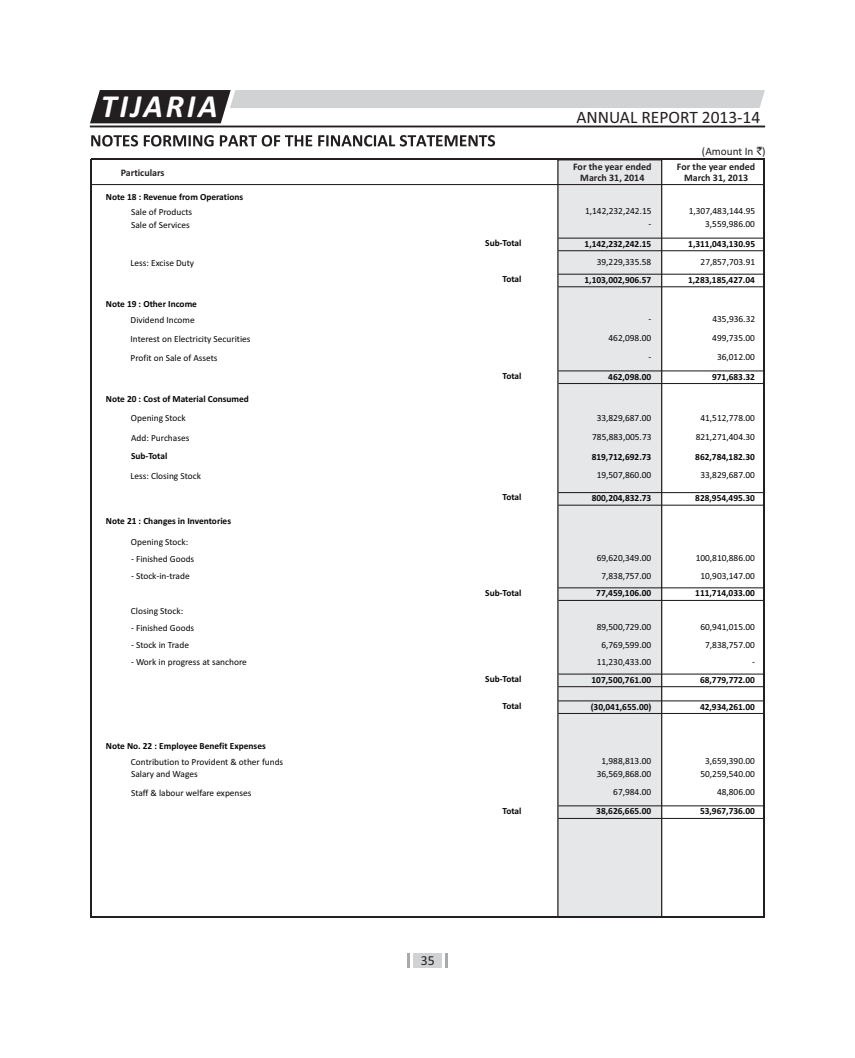
<style>
.page{position:relative;width:855px;height:1058px;background:#fff}
.page>*{position:absolute;margin:0;border:0;box-sizing:border-box;transform-origin:0 0}
.t1{font:italic 700 32.25px "Calibri";letter-spacing:.085em;color:#fff}
.t2{font:17.5px "Calibri";color:#231f20}
.t3{font:13.75px "Calibri";color:#231f20}
.t4{font:11.25px "Calibri";color:#231f20}
.t5{font:700 10px/10.9px "Calibri";color:#231f20;text-align:center}
.t6{font:9.38px/19.1px "Calibri";color:#040504}
.t7{font:700 9.38px "Calibri";color:#040504}
.s1{font-family:"Rupee Foradian"}
</style>
<div class="page">
<div style="left:557px;top:159px;width:105px;height:758px;background:#e6e7e9;border:1px solid #231f20"></div>
<hr style="left:91px;top:184px;width:674px;height:1px;background:#231f20">
<div style="left:413px;top:953px;width:29px;height:14px;background:#d1d2d4"></div>
<svg style="left:408px;top:953px;width:2px;height:14px"></svg>
<svg style="left:445px;top:953px;width:2px;height:14px"></svg>
<hr style="left:90px;top:126px;width:675px;height:1px;background:#231f20">
<hr style="left:90px;top:159px;width:1px;height:758px;background:#231f20">
<hr style="left:764px;top:160px;width:1px;height:757px;background:#231f20">
<hr style="left:91px;top:159px;width:674px;height:1px;background:#231f20">
<hr style="left:91px;top:916px;width:674px;height:1px;background:#231f20">
<svg style="left:91px;top:135px;width:404px;height:11px"></svg>
<hr style="left:558px;top:286px;width:207px;height:1px;background:#231f20">
<hr style="left:558px;top:274px;width:207px;height:1px;background:#231f20">
<svg style="left:90px;top:90px;width:675px;height:33px"></svg>
<hr style="left:558px;top:250px;width:207px;height:1px;background:#231f20">
<hr style="left:558px;top:238px;width:207px;height:1px;background:#231f20">
<hr style="left:558px;top:504px;width:207px;height:1px;background:#231f20">
<hr style="left:558px;top:492px;width:207px;height:1px;background:#231f20">
<hr style="left:558px;top:383px;width:207px;height:1px;background:#231f20">
<hr style="left:558px;top:370px;width:207px;height:1px;background:#231f20">
<hr style="left:558px;top:818px;width:207px;height:1px;background:#231f20">
<hr style="left:558px;top:805px;width:207px;height:1px;background:#231f20">
<hr style="left:558px;top:713px;width:207px;height:1px;background:#231f20">
<hr style="left:558px;top:700px;width:207px;height:1px;background:#231f20">
<hr style="left:558px;top:686px;width:207px;height:1px;background:#231f20">
<hr style="left:558px;top:673px;width:207px;height:1px;background:#231f20">
<hr style="left:558px;top:600px;width:207px;height:1px;background:#231f20">
<hr style="left:558px;top:587px;width:207px;height:1px;background:#231f20">
<h1 class="t1" style="left:101px;top:93px;width:118px">TIJARIA</h1>
<p class="t5" style="left:121px;top:168px;width:45px">Particulars</p>
<p class="t7" style="left:106px;top:193px;width:139px">Note 18 : Revenue from Operations</p>
<p class="t6" style="left:131px;top:206px;width:63px;line-height:12.8px">Sale of Products<br>Sale of Services</p>
<p class="t6" style="left:131px;top:254px;width:65px">Less: Excise Duty</p>
<p class="t7" style="left:106px;top:300px;width:93px">Note 19 : Other Income</p>
<p class="t6" style="left:131px;top:310px;width:121px">Dividend Income<br>Interest on Electricity Securities<br>Profit on Sale of Assets</p>
<p class="t7" style="left:106px;top:395px;width:145px">Note 20 : Cost of Material Consumed</p>
<p class="t6" style="left:131px;top:409px;width:60px">Opening Stock<br>Add: Purchases</p>
<p class="t7" style="left:131px;top:451px;width:38px">Sub-Total</p>
<p class="t6" style="left:131px;top:467px;width:72px">Less: Closing Stock</p>
<p class="t7" style="left:106px;top:516px;width:127px">Note 21 : Changes in Inventories</p>
<p class="t6" style="left:131px;top:533px;width:59px">Opening Stock:</p>
<p class="t6" style="left:131px;top:550px;width:65px">- Finished Goods</p>
<p class="t6" style="left:131px;top:567px;width:60px">- Stock-in-trade</p>
<p class="t6" style="left:131px;top:602px;width:54px">Closing Stock:</p>
<p class="t6" style="left:131px;top:619px;width:65px">- Finished Goods</p>
<p class="t6" style="left:131px;top:636px;width:59px">- Stock in Trade</p>
<p class="t6" style="left:131px;top:653px;width:117px">- Work in progress at sanchore</p>
<p class="t7" style="left:106px;top:742px;width:161px">Note No. 22 : Employee Benefit Expenses</p>
<p class="t6" style="left:131px;top:756px;width:154px;line-height:12.2px">Contribution to Provident &amp; other funds<br>Salary and Wages</p>
<p class="t6" style="left:131px;top:784px;width:122px">Staff &amp; labour welfare expenses</p>
<p class="t7" style="left:485px;top:239px;width:38px">Sub-Total</p>
<p class="t7" style="left:503px;top:275px;width:20px">Total</p>
<p class="t7" style="left:503px;top:372px;width:20px">Total</p>
<p class="t7" style="left:503px;top:493px;width:20px">Total</p>
<p class="t7" style="left:485px;top:588px;width:38px">Sub-Total</p>
<p class="t7" style="left:485px;top:674px;width:38px">Sub-Total</p>
<p class="t7" style="left:503px;top:701px;width:20px">Total</p>
<p class="t7" style="left:503px;top:806px;width:20px">Total</p>
<h2 class="t2" style="left:576px;top:110px;width:186px">ANNUAL REPORT 2013-14</h2>
<p class="t4" style="left:702px;top:147px;width:65px">(Amount In <span class="s1">`</span>)</p>
<p class="t5" style="left:573px;top:162px;width:80px">For the year ended<br>March 31, 2014</p>
<p class="t5" style="left:677px;top:162px;width:80px">For the year ended<br>March 31, 2013</p>
<p class="t6" style="left:585px;top:202px;width:68px">1,142,232,242.15</p>
<p class="t6" style="left:689px;top:202px;width:68px">1,307,483,144.95</p>
<p class="t6" style="left:648px;top:215px;width:4px">-</p>
<p class="t6" style="left:705px;top:215px;width:51px">3,559,986.00</p>
<p class="t7" style="left:585px;top:240px;width:68px">1,142,232,242.15</p>
<p class="t7" style="left:688px;top:240px;width:68px">1,311,043,130.95</p>
<p class="t6" style="left:597px;top:253px;width:56px">39,229,335.58</p>
<p class="t6" style="left:701px;top:253px;width:56px">27,857,703.91</p>
<p class="t7" style="left:585px;top:276px;width:68px">1,103,002,906.57</p>
<p class="t7" style="left:688px;top:276px;width:68px">1,283,185,427.04</p>
<p class="t6" style="left:648px;top:310px;width:4px">-</p>
<p class="t6" style="left:712px;top:310px;width:44px">435,936.32</p>
<p class="t6" style="left:609px;top:329px;width:44px">462,098.00</p>
<p class="t6" style="left:712px;top:329px;width:44px">499,735.00</p>
<p class="t6" style="left:648px;top:348px;width:4px">-</p>
<p class="t6" style="left:717px;top:348px;width:39px">36,012.00</p>
<p class="t7" style="left:608px;top:372px;width:44px">462,098.00</p>
<p class="t7" style="left:712px;top:372px;width:44px">971,683.32</p>
<p class="t6" style="left:597px;top:409px;width:56px">33,829,687.00</p>
<p class="t6" style="left:700px;top:409px;width:56px">41,512,778.00</p>
<p class="t6" style="left:592px;top:428px;width:61px">785,883,005.73</p>
<p class="t6" style="left:696px;top:428px;width:61px">821,271,404.30</p>
<p class="t7" style="left:592px;top:452px;width:61px">819,712,692.73</p>
<p class="t7" style="left:695px;top:452px;width:61px">862,784,182.30</p>
<p class="t6" style="left:597px;top:466px;width:56px">19,507,860.00</p>
<p class="t6" style="left:700px;top:466px;width:56px">33,829,687.00</p>
<p class="t7" style="left:592px;top:494px;width:61px">800,204,832.73</p>
<p class="t7" style="left:695px;top:494px;width:61px">828,954,495.30</p>
<p class="t6" style="left:597px;top:549px;width:56px">69,620,349.00</p>
<p class="t6" style="left:696px;top:549px;width:61px">100,810,886.00</p>
<p class="t6" style="left:601px;top:567px;width:51px">7,838,757.00</p>
<p class="t6" style="left:700px;top:567px;width:56px">10,903,147.00</p>
<p class="t7" style="left:596px;top:589px;width:56px">77,459,106.00</p>
<p class="t7" style="left:695px;top:589px;width:61px">111,714,033.00</p>
<p class="t6" style="left:597px;top:618px;width:56px">89,500,729.00</p>
<p class="t6" style="left:700px;top:618px;width:56px">60,941,015.00</p>
<p class="t6" style="left:601px;top:635px;width:51px">6,769,599.00</p>
<p class="t6" style="left:705px;top:635px;width:51px">7,838,757.00</p>
<p class="t6" style="left:597px;top:653px;width:56px">11,230,433.00</p>
<p class="t6" style="left:752px;top:653px;width:4px">-</p>
<p class="t7" style="left:592px;top:675px;width:61px">107,500,761.00</p>
<p class="t7" style="left:700px;top:675px;width:56px">68,779,772.00</p>
<p class="t7" style="left:591px;top:702px;width:62px">(30,041,655.00)</p>
<p class="t7" style="left:700px;top:702px;width:56px">42,934,261.00</p>
<p class="t6" style="left:601px;top:752px;width:51px">1,988,813.00</p>
<p class="t6" style="left:705px;top:752px;width:51px">3,659,390.00</p>
<p class="t6" style="left:597px;top:765px;width:56px">36,569,868.00</p>
<p class="t6" style="left:700px;top:765px;width:56px">50,259,540.00</p>
<p class="t6" style="left:613px;top:783px;width:39px">67,984.00</p>
<p class="t6" style="left:717px;top:783px;width:39px">48,806.00</p>
<p class="t7" style="left:596px;top:807px;width:56px">38,626,665.00</p>
<p class="t7" style="left:700px;top:807px;width:56px">53,967,736.00</p>
<h3 class="t3" style="left:421px;top:954px;width:15px">35</h3>
</div>
